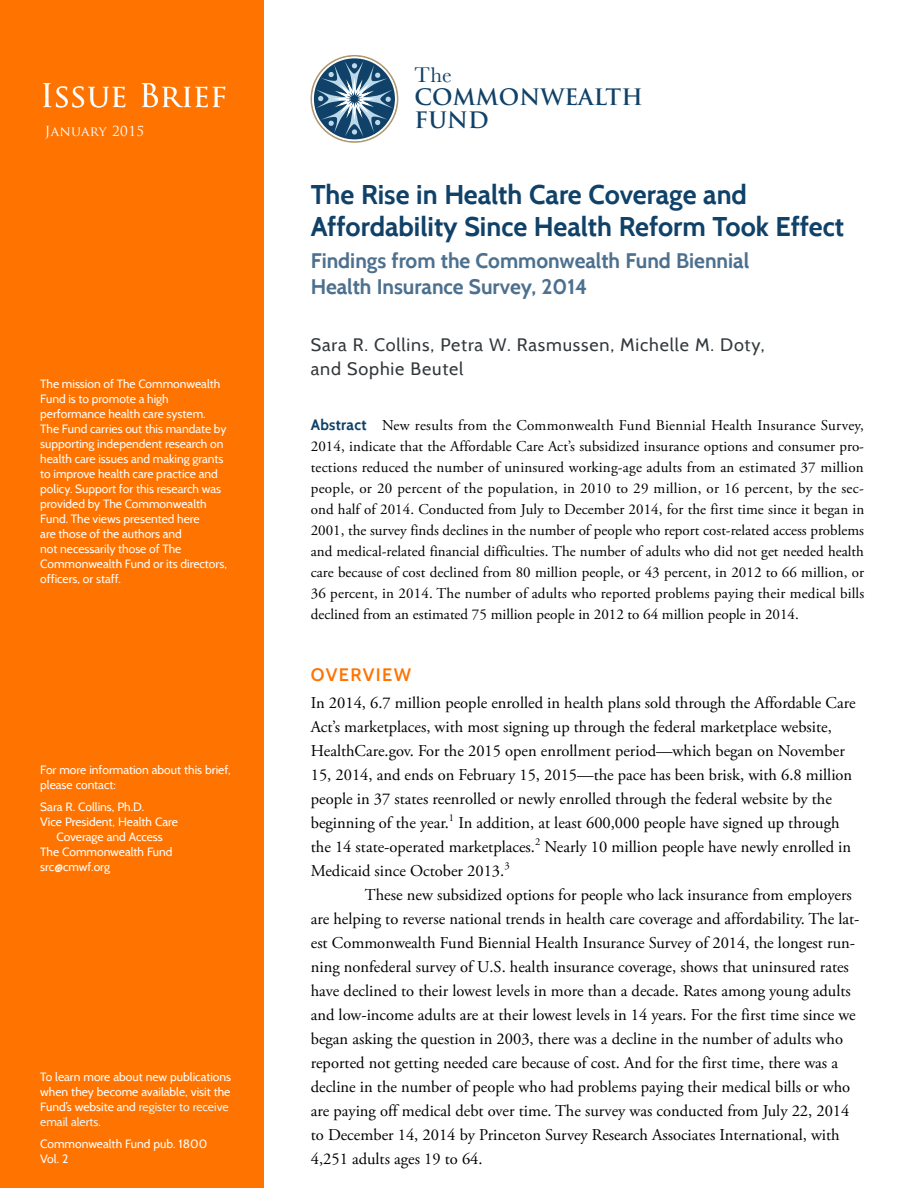
<style>
.page{position:relative;width:918px;height:1188px;background:#fff}
.page>*{position:absolute;margin:0;border:0;box-sizing:border-box;transform-origin:0 0}
.t1{font:31.5px "Trajan Pro";color:#fff}
.Issue_Brief_Title{font:700 27px/32.4px "Cabin";color:#104168}
.t2{font:700 22.05px/23.4px "Trajan Pro";color:#104168}
.t3{font:22.05px "Baskerville";color:#104168}
.Issue_Brief_Title-2{font:700 21px/25.2px "Cabin";color:#4c708e}
.Authors_names{font:18px/24px "Cabin";letter-spacing:.045em;color:#33383b}
.Head_A_-_Franklin{font:600 18px "Cabin";letter-spacing:.075em;color:#ff7300}
.BT_2_-_Garamond_IB{font:16.5px/24px "Adobe Garamond Pro";color:#000}
.BT_-_Garamond_IB{font:16.5px/24px "Adobe Garamond Pro";color:#000}
.BT_-_Abstract_text{font:15px/21px "Adobe Garamond Pro";color:#000;text-align:justify}
.t4{font:13.5px "Trajan Pro";letter-spacing:.025em;color:#fff}
.t5{font:12px/15px "Cabin";color:#fff}
.s1{color:#e6f5fc}
.s2{font-family:"Cabin";font-weight:700;color:#104168}
</style>
<div class="page">
<div style="left:0;top:0;width:264px;height:1188px;background:#ff7300"></div>
<div style="left:311px;top:55px;width:87px;height:88px;border:2px solid #af986f;border-radius:50%"></div>
<div style="left:312px;top:57px;width:85px;height:84px;border:2px solid #fff;border-radius:50%"></div>
<svg style="left:315px;top:61px;width:78px;height:76px"></svg>
<p class="t1" style="left:40px;top:75px;width:188px">Issue Brief</p>
<p class="t4" style="left:45px;top:122px;width:101px">January 2015</p>
<p class="t5" style="left:40px;top:376px;width:188px">The mission of The Commonwealth<br>Fund is to promote a high performance health care system.<br>The Fund carries out this mandate by supporting independent research on health care issues and making grants to improve health care practice and policy. Support for this research was provided by The Commonwealth<br>Fund. The views presented here<br>are those of the authors and<br>not necessarily those of The<br>Commonwealth Fund or its directors, officers, or staff.</p>
<p class="t5" style="left:40px;top:762px;width:192px">For more information about this brief, please contact:</p>
<p class="t5" style="left:40px;top:799px;width:105px">Sara R. Collins, Ph.D.</p>
<p class="t5" style="left:40px;top:814px;width:139px;text-align:center">Vice President, Health Care<br>Coverage and Access</p>
<p class="t5" style="left:40px;top:844px;width:134px">The Commonwealth Fund</p>
<p class="t5" style="left:40px;top:859px;width:71px">src@cmwf.org</p>
<p class="t5" style="left:40px;top:1069px;width:192px">To learn more about new publications when they become available, visit the<br>Fund’s website and <span class="s1">register to receive email alerts.</span></p>
<p class="t5" style="left:40px;top:1136px;width:168px">Commonwealth Fund pub. 1800<br>Vol. 2</p>
<h3 class="t3" style="left:415px;top:60px;width:39px">The</h3>
<h3 class="t2" style="left:415px;top:86px;width:230px">COMMONWEALTH<br>FUND</h3>
<p class="Issue_Brief_Title" style="left:311px;top:178px;width:535px">The Rise in Health Care Coverage and<br>Affordability Since Health Reform Took Effect</p>
<p class="Issue_Brief_Title-2" style="left:311px;top:248px;width:440px">Findings from the Commonwealth Fund Biennial<br>Health Insurance Survey, 2014</p>
<p class="Authors_names" style="left:311px;top:333px;width:455px">Sara R. Collins, Petra W. Rasmussen, Michelle M. Doty, and Sophie Beutel</p>
<p class="BT_-_Abstract_text" style="left:311px;top:415px;width:555px"><span class="s2">Abstract</span> New results from the Commonwealth Fund Biennial Health Insurance Survey, 2014, indicate that the Affordable Care Act’s subsidized insurance options and consumer pro&shy;tections reduced the number of uninsured working-age adults from an estimated 37 million people, or 20 percent of the population, in 2010 to 29 million, or 16 percent, by the sec&shy;ond half of 2014. Conducted from July to December 2014, for the first time since it began in 2001, the survey finds declines in the number of people who report cost-related access problems and medical-related financial difficulties. The number of adults who did not get needed health care because of cost declined from 80 million people, or 43 percent, in 2012 to 66 million, or 36 percent, in 2014. The number of adults who reported problems paying their medical bills declined from an estimated 75 million people in 2012 to 64 million people in 2014.</p>
<p class="Head_A_-_Franklin" style="left:311px;top:663px;width:102px">OVERVIEW</p>
<p class="BT_-_Garamond_IB" style="left:311px;top:691px;width:546px">In 2014, 6.7 million people enrolled in health plans sold through the Affordable Care Act’s marketplaces, with most signing up through the federal marketplace website, HealthCare.gov. For the 2015 open enrollment period—which began on November 15, 2014, and ends on February 15, 2015—the pace has been brisk, with 6.8 million people in 37 states reenrolled or newly enrolled through the federal website by the beginning of the year.<sup>1</sup> In addition, at least 600,000 people have signed up through the 14 state-operated marketplaces.<sup>2</sup> Nearly 10 million people have newly enrolled in Medicaid since October 2013.<sup>3</sup></p>
<p class="BT_2_-_Garamond_IB" style="left:311px;top:883px;width:550px;text-indent:54px">These new subsidized options for people who lack insurance from employers are helping to reverse national trends in health care coverage and affordability. The lat&shy;est Commonwealth Fund Biennial Health Insurance Survey of 2014, the longest run&shy;ning nonfederal survey of U.S. health insurance coverage, shows that uninsured rates have declined to their lowest levels in more than a decade. Rates among young adults and low-income adults are at their lowest levels in 14 years. For the first time since we began asking the question in 2003, there was a decline in the number of adults who reported not getting needed care because of cost. And for the first time, there was a decline in the number of people who had problems paying their medical bills or who are paying off medical debt over time. The survey was conducted from July 22, 2014 to December 14, 2014 by Princeton Survey Research Associates International, with 4,251 adults ages 19 to 64.</p>
</div>
